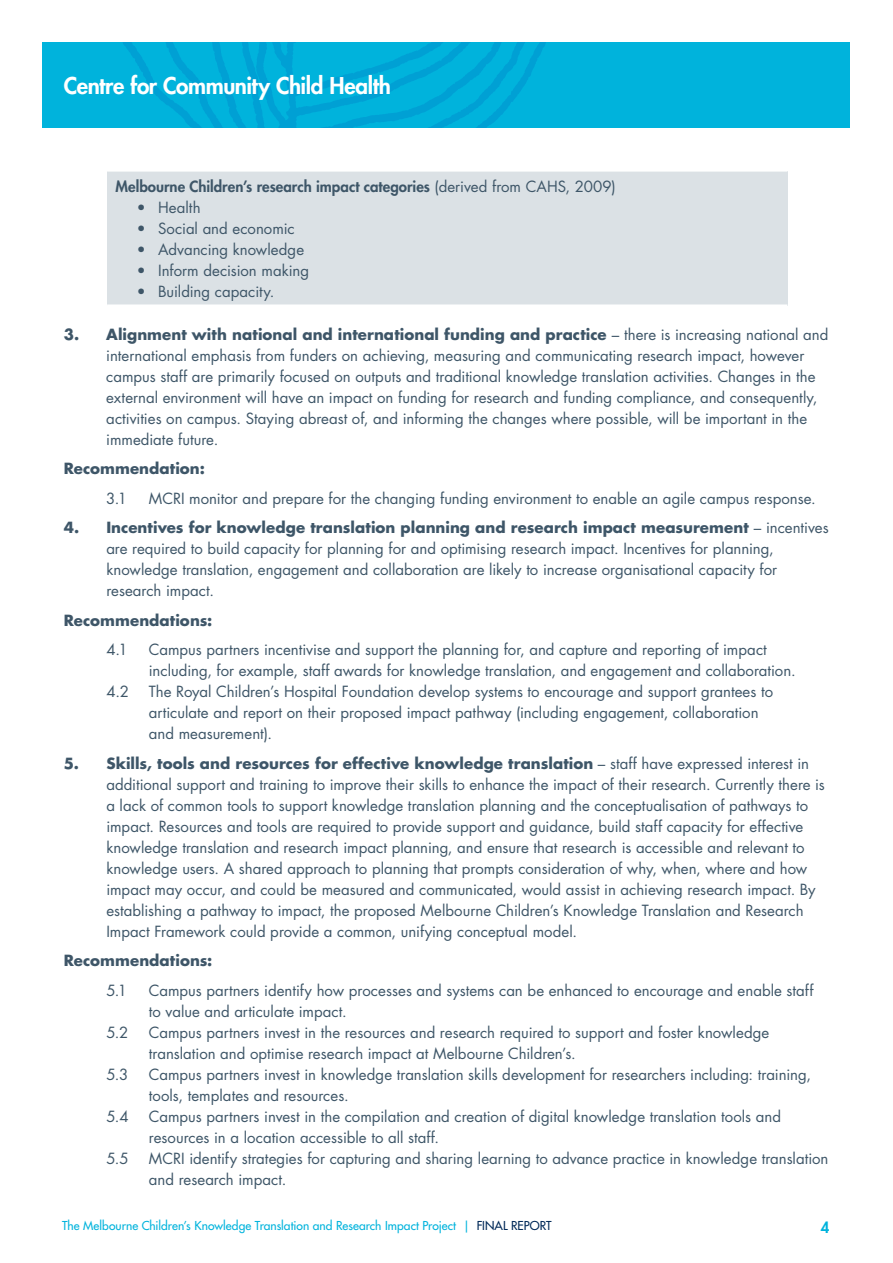
<style>
.page{position:relative;width:893px;height:1263px;background:#fff}
.page>*{position:absolute;margin:0;border:0;box-sizing:border-box;transform-origin:0 0}
.t1{font:800 22.5px "Futura LT Pro";letter-spacing:-.02em;color:#fff}
.t2{font:15px/21px "Futura LT Pro";color:#3e5668}
.t3{font:800 15px "Futura LT Pro";color:#3e5668}
.t4{font:700 15px "Futura LT Pro";letter-spacing:.005em;color:#3e5668}
.t5{font:800 15px "Futura LT Pro";color:#00b3dc}
.t6{font:500 12px "Futura LT Pro";letter-spacing:.005em;color:#00b3dc}
.s1{font-weight:400}
.s2{font-weight:700}
.s3{color:#002958}
</style>
<div class="page">
<div style="left:43px;top:43px;width:807px;height:85px;background:#00b3dc"></div>
<div style="left:107px;top:171px;width:680px;height:134px;background:#dbe1e5"></div>
<hr style="left:107px;top:304px;width:680px;height:2px;background:#fff">
<hr style="left:107px;top:170px;width:680px;height:2px;background:#fff">
<h1 class="t1" style="left:64px;top:69px;width:329px">Centre for Community Child Health</h1>
<p class="t3" style="left:116px;top:175px;width:502px">Melbourne Children’s research impact categories <span class="s1">(derived from CAHS, 2009)</span></p>
<p class="t2" style="left:137px;top:197px;width:65px">• Health</p>
<p class="t2" style="left:137px;top:218px;width:159px">• Social and economic</p>
<p class="t2" style="left:137px;top:239px;width:169px">• Advancing knowledge</p>
<p class="t2" style="left:137px;top:260px;width:174px">• Inform decision making</p>
<p class="t2" style="left:137px;top:281px;width:139px">• Building capacity.</p>
<p class="t2" style="left:106px;top:324px;width:724px;text-indent:-43px"><span class="s2">3. Alignment with national and international funding and practice</span> – there is increasing national and international emphasis from funders on achieving, measuring and communicating research impact, however campus staff are primarily focused on outputs and traditional knowledge translation activities. Changes in the external environment will have an impact on funding for research and funding compliance, and consequently, activities on campus. Staying abreast of, and informing the changes where possible, will be important in the immediate future.</p>
<p class="t4" style="left:64px;top:457px;width:143px">Recommendation:</p>
<p class="t2" style="left:106px;top:488px;width:22px">3.1</p>
<p class="t2" style="left:149px;top:488px;width:668px">MCRI monitor and prepare for the changing funding environment to enable an agile campus response.</p>
<p class="t2" style="left:106px;top:517px;width:724px;text-indent:-43px"><span class="s2">4. Incentives for knowledge translation planning and research impact measurement</span> – incentives are required to build capacity for planning for and optimising research impact. Incentives for planning, knowledge translation, engagement and collaboration are likely to increase organisational capacity for research impact.</p>
<p class="t4" style="left:64px;top:609px;width:150px">Recommendations:</p>
<p class="t2" style="left:106px;top:639px;width:23px">4.1</p>
<p class="t2" style="left:149px;top:639px;width:648px">Campus partners incentivise and support the planning for, and capture and reporting of impact including, for example, staff awards for knowledge translation, and engagement and collaboration.</p>
<p class="t2" style="left:106px;top:681px;width:24px">4.2</p>
<p class="t2" style="left:149px;top:681px;width:626px">The Royal Children’s Hospital Foundation develop systems to encourage and support grantees to articulate and report on their proposed impact pathway (including engagement, collaboration and measurement).</p>
<p class="t2" style="left:106px;top:753px;width:720px;text-indent:-43px"><span class="s2">5. Skills, tools and resources for effective knowledge translation</span> – staff have expressed interest in additional support and training to improve their skills to enhance the impact of their research. Currently there is a lack of common tools to support knowledge translation planning and the conceptualisation of pathways to impact. Resources and tools are required to provide support and guidance, build staff capacity for effective knowledge translation and research impact planning, and ensure that research is accessible and relevant to knowledge users. A shared approach to planning that prompts consideration of why, when, where and how impact may occur, and could be measured and communicated, would assist in achieving research impact. By establishing a pathway to impact, the proposed Melbourne Children’s Knowledge Translation and Research Impact Framework could provide a common, unifying conceptual model.</p>
<p class="t4" style="left:64px;top:949px;width:150px">Recommendations:</p>
<p class="t2" style="left:106px;top:980px;width:22px">5.1</p>
<p class="t2" style="left:149px;top:980px;width:666px">Campus partners identify how processes and systems can be enhanced to encourage and enable staff to value and articulate impact.</p>
<p class="t2" style="left:106px;top:1022px;width:24px">5.2</p>
<p class="t2" style="left:149px;top:1022px;width:622px">Campus partners invest in the resources and research required to support and foster knowledge translation and optimise research impact at Melbourne Children’s.</p>
<p class="t2" style="left:106px;top:1064px;width:24px">5.3</p>
<p class="t2" style="left:149px;top:1064px;width:664px">Campus partners invest in knowledge translation skills development for researchers including: training, tools, templates and resources.</p>
<p class="t2" style="left:106px;top:1106px;width:24px">5.4</p>
<p class="t2" style="left:149px;top:1106px;width:634px">Campus partners invest in the compilation and creation of digital knowledge translation tools and resources in a location accessible to all staff.</p>
<p class="t2" style="left:106px;top:1148px;width:24px">5.5</p>
<p class="t2" style="left:149px;top:1148px;width:681px">MCRI identify strategies for capturing and sharing learning to advance practice in knowledge translation and research impact.</p>
<p class="t6" style="left:62px;top:1217px;width:491px">The Melbourne Children’s Knowledge Translation and Research Impact Project | <span class="s3">FINAL REPORT</span></p>
<p class="t5" style="left:821px;top:1216px;width:10px">4</p>
</div>
